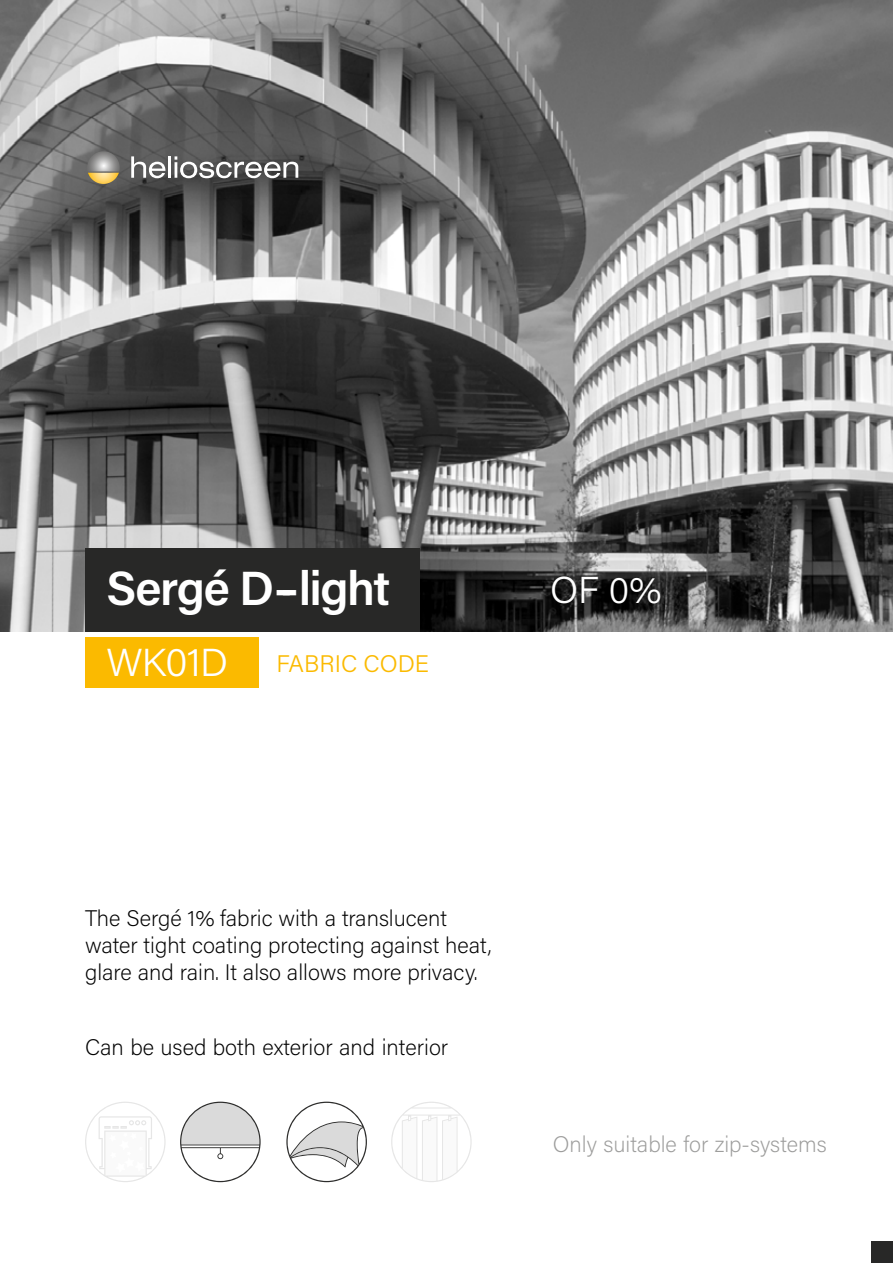
<style>
.page{position:relative;width:893px;height:1263px;background:#fff}
.page>*{position:absolute;margin:0;border:0;box-sizing:border-box;transform-origin:0 0}
.t1{font:600 48px "Acumin Pro";letter-spacing:-.03em;color:#fff}
.t2{font:300 37.5px "Acumin Pro";color:#fff}
.t3{font:300 24px "Acumin Pro";color:#fbba00}
.t4{font:200 22.5px/27px "Acumin Pro";color:#000}
.t5{font:200 22.5px "Acumin Pro";color:#9d9d9c}
.s1{font-size:39px;color:#fff}
.s2{font-size:40.5px;color:#fff}
</style>
<div class="page">
<img style="left:0;top:0;width:893px;height:631px">
<div style="left:85px;top:548px;width:335px;height:83px;background:#282827"></div>
<div style="left:85px;top:638px;width:173px;height:50px;background:#fbba00"></div>
<div style="left:872px;top:1242px;width:21px;height:21px;background:#282827"></div>
<svg style="left:87px;top:151px;width:33px;height:33px"></svg>
<svg style="left:131px;top:156px;width:34px;height:22px"></svg>
<hr style="left:168px;top:156px;width:3px;height:22px;background:#fff">
<svg style="left:175px;top:156px;width:123px;height:22px"></svg>
<svg style="left:180px;top:1102px;width:81px;height:80px"></svg>
<svg style="left:286px;top:1102px;width:81px;height:80px"></svg>
<svg style="left:391px;top:1102px;width:81px;height:80px"></svg>
<svg style="left:85px;top:1102px;width:81px;height:80px"></svg>
<h1 class="t1" style="left:106px;top:554px;width:285px">Sergé D--light</h1>
<h2 class="t2" style="left:550px;top:564px;width:113px">OF 0%</h2>
<p class="t3" style="left:106px;top:647px;width:324px"><span class="s1">WK</span><span class="s2">01</span><span class="s1">D</span> FABRIC CODE</p>
<p class="t4" style="left:85px;top:904px;width:408px">The Sergé 1% fabric with a translucent water tight coating protecting against heat, glare and rain. It also allows more privacy.</p>
<p class="t4" style="left:85px;top:1032px;width:365px">Can be used both exterior and interior</p>
<p class="t5" style="left:553px;top:1129px;width:276px">Only suitable for zip-systems</p>
</div>
